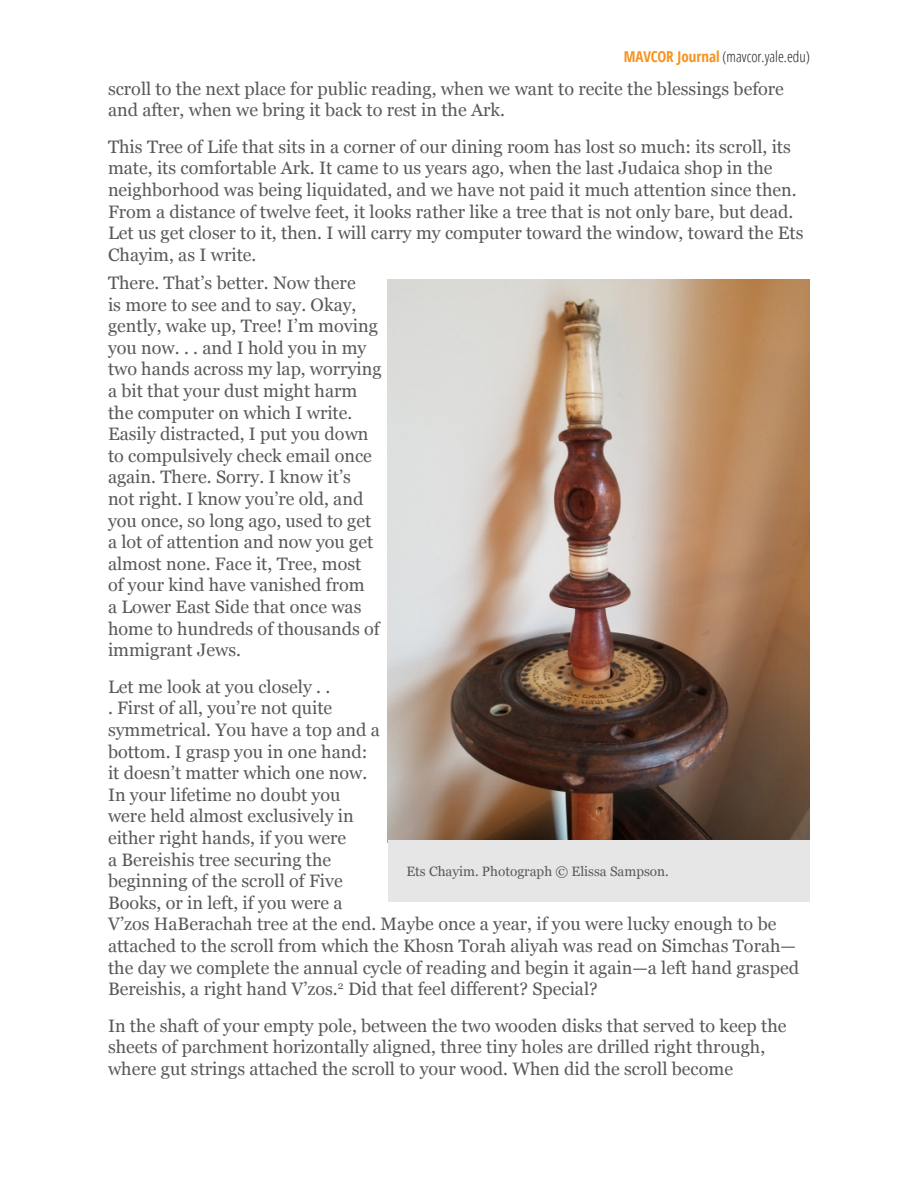
<style>
.page{position:relative;width:918px;height:1188px;background:#fff}
.page>*{position:absolute;margin:0;border:0;box-sizing:border-box;transform-origin:0 0}
.Normal__Web{font:18px/21.6px "Georgia";color:#58595b}
.t1{font:300 condensed 15px "Open Sans";color:#231f20}
.t2{font:13.5px "Georgia";color:#58595b}
.s1{font-weight:700;color:#f7931d}
</style>
<div class="page">
<img style="left:387px;top:279px;width:423px;height:563px">
<div style="left:389px;top:841px;width:421px;height:61px;background:#e6e6e7"></div>
<p class="t1" style="left:624px;top:46px;width:188px"><span class="s1">MAVCOR Journal</span> (mavcor.yale.edu)</p>
<p class="Normal__Web" style="left:108px;top:77px;width:677px">scroll to the next place for public reading, when we want to recite the blessings before and after, when we bring it back to rest in the Ark.</p>
<p class="Normal__Web" style="left:108px;top:135px;width:697px">This Tree of Life that sits in a corner of our dining room has lost so much: its scroll, its mate, its comfortable Ark. It came to us years ago, when the last Judaica shop in the neighborhood was being liquidated, and we have not paid it much attention since then.<br>From a distance of twelve feet, it looks rather like a tree that is not only bare, but dead.<br>Let us get closer to it, then. I will carry my computer toward the window, toward the Ets Chayim, as I write.</p>
<p class="Normal__Web" style="left:108px;top:271px;width:275px">There. That’s better. Now there<br>is more to see and to say. Okay, gently, wake up, Tree! I’m moving you now. . . and I hold you in my two hands across my lap, worrying a bit that your dust might harm the computer on which I write.<br>Easily distracted, I put you down to compulsively check email once again. There. Sorry. I know it’s not right. I know you’re old, and you once, so long ago, used to get a lot of attention and now you get almost none. Face it, Tree, most<br>of your kind have vanished from<br>a Lower East Side that once was home to hundreds of thousands of immigrant Jews.</p>
<p class="Normal__Web" style="left:108px;top:675px;width:693px">Let me look at you closely . .<br>. First of all, you’re not quite<br>symmetrical. You have a top and a<br>bottom. I grasp you in one hand:<br>it doesn’t matter which one now.<br>In your lifetime no doubt you<br>were held almost exclusively in<br>either right hands, if you were<br>a Bereishis tree securing the<br>beginning of the scroll of Five<br>Books, or in left, if you were a<br>V’zos HaBerachah tree at the end. Maybe once a year, if you were lucky enough to be attached to the scroll from which the Khosn Torah aliyah was read on Simchas Torah— the day we complete the annual cycle of reading and begin it again—a left hand grasped Bereishis, a right hand V’zos.<sup>2</sup> Did that feel different? Special?</p>
<p class="Normal__Web" style="left:108px;top:1014px;width:680px">In the shaft of your empty pole, between the two wooden disks that served to keep the sheets of parchment horizontally aligned, three tiny holes are drilled right through, where gut strings attached the scroll to your wood. When did the scroll become</p>
<p class="t2" style="left:406px;top:862px;width:264px">Ets Chayim. Photograph © Elissa Sampson.</p>
</div>
